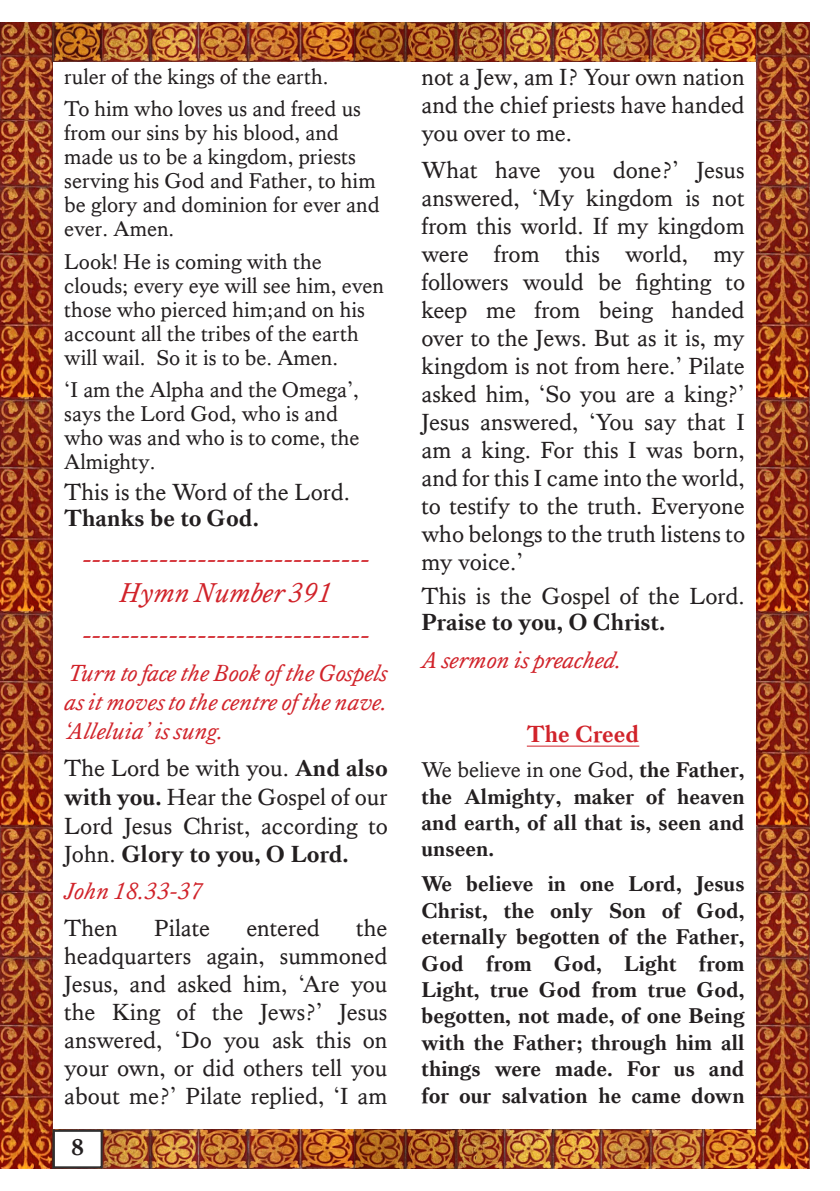
<style>
.page{position:relative;width:840px;height:1191px;background:#fff}
.page>*{position:absolute;margin:0;border:0;box-sizing:border-box;transform-origin:0 0}
.t1{font:italic 28px/33.6px "Kings Caslon";color:#d1232a;text-align:center}
.t2{font:24px/28px "Kings Caslon";color:#231f20;text-align:justify}
.t3{font:italic 24px/28.8px "Kings Caslon";color:#d1232a;text-align:justify}
.t4{font:700 24px "Kings Caslon";color:#d1232a}
.t5{font:700 24px "Kings Caslon";color:#231f20}
.t6{font:22px/24px "Kings Caslon";color:#231f20}
.t7{font:700 22px/26.4px "Kings Caslon";color:#231f20;text-align:justify}
.s1{font-weight:700}
.s2{font-weight:400}
</style>
<div class="page">
<hr style="left:526px;top:745px;width:113px;height:1px;background:#d1232a">
<img style="left:0;top:23px;width:53px;height:1145px">
<img style="left:53px;top:23px;width:702px;height:38px">
<img style="left:103px;top:1129px;width:652px;height:39px">
<img style="left:755px;top:23px;width:53px;height:1145px">
<div style="left:53px;top:1129px;width:50px;height:39px;background:#fff;border:2px solid #303030"></div>
<p class="t6" style="left:64px;top:64px;width:266px">ruler of the kings of the earth.</p>
<p class="t6" style="left:64px;top:97px;width:317px">To him who loves us and freed us from our sins by his blood, and made us to be a kingdom, priests serving his God and Father, to him be glory and dominion for ever and ever. Amen.</p>
<p class="t6" style="left:64px;top:249px;width:321px">Look! He is coming with the clouds; every eye will see him, even those who pierced him;and on his account all the tribes of the earth will wail. So it is to be. Amen.</p>
<p class="t6" style="left:64px;top:378px;width:296px">‘I am the Alpha and the Omega’, says the Lord God, who is and who was and who is to come, the<br>Almighty.</p>
<p class="t2" style="left:64px;top:479px;width:287px;line-height:26px">This is the Word of the Lord.<br><span class="s1">Thanks be to God.</span></p>
<p class="t1" style="left:82px;top:542px;width:289px">------------------------------<br>Hymn Number 391</p>
<p class="t1" style="left:82px;top:617px;width:289px">------------------------------</p>
<p class="t3" style="left:64px;top:658px;width:324px">Turn to face the Book of the Gospels as it moves to the centre of the nave. ‘Alleluia’ is sung.</p>
<p class="t2" style="left:64px;top:753px;width:325px;line-height:28.8px">The Lord be with you. <span class="s1">And also with you.</span> Hear the Gospel of our Lord Jesus Christ, according to John. <span class="s1">Glory to you, O Lord.</span></p>
<p class="t3" style="left:64px;top:876px;width:140px">John 18.33-37</p>
<p class="t2" style="left:64px;top:913px;width:55px">Then</p>
<p class="t2" style="left:154px;top:913px;width:57px">Pilate</p>
<p class="t2" style="left:246px;top:913px;width:75px">entered</p>
<p class="t2" style="left:64px;top:913px;width:324px;text-indent:292px">the headquarters again, summoned Jesus, and asked him, ‘Are you the King of the Jews?’ Jesus answered, ‘Do you ask this on your own, or did others tell you about me?’ Pilate replied, ‘I am</p>
<p class="t5" style="left:71px;top:1133px;width:14px">8</p>
<p class="t2" style="left:421px;top:63px;width:324px">not a Jew, am I? Your own nation and the chief priests have handed you over to me.</p>
<p class="t2" style="left:421px;top:156px;width:325px">What have you done?’ Jesus answered, ‘My kingdom is not from this world. If my kingdom were from this world, my followers would be fighting to keep me from being handed over to the Jews. But as it is, my kingdom is not from here.’ Pilate asked him, ‘So you are a king?’ Jesus answered, ‘You say that I am a king. For this I was born, and for this I came into the world, to testify to the truth. Everyone who belongs to the truth listens to my voice.’</p>
<p class="t2" style="left:421px;top:583px;width:324px;line-height:26px">This is the Gospel of the Lord.<br><span class="s1">Praise to you, O Christ.</span></p>
<p class="t3" style="left:421px;top:645px;width:202px">A sermon is preached.</p>
<p class="t4" style="left:526px;top:720px;width:114px">The Creed</p>
<p class="t7" style="left:421px;top:756px;width:324px"><span class="s2">We believe in one God,</span> the Father, the Almighty, maker of heaven and earth, of all that is, seen and unseen.</p>
<p class="t7" style="left:421px;top:870px;width:324px">We believe in one Lord, Jesus Christ, the only Son of God, eternally begotten of the Father, God from God, Light from Light, true God from true God, begotten, not made, of one Being with the Father; through him all things were made. For us and for our salvation he came down</p>
</div>
